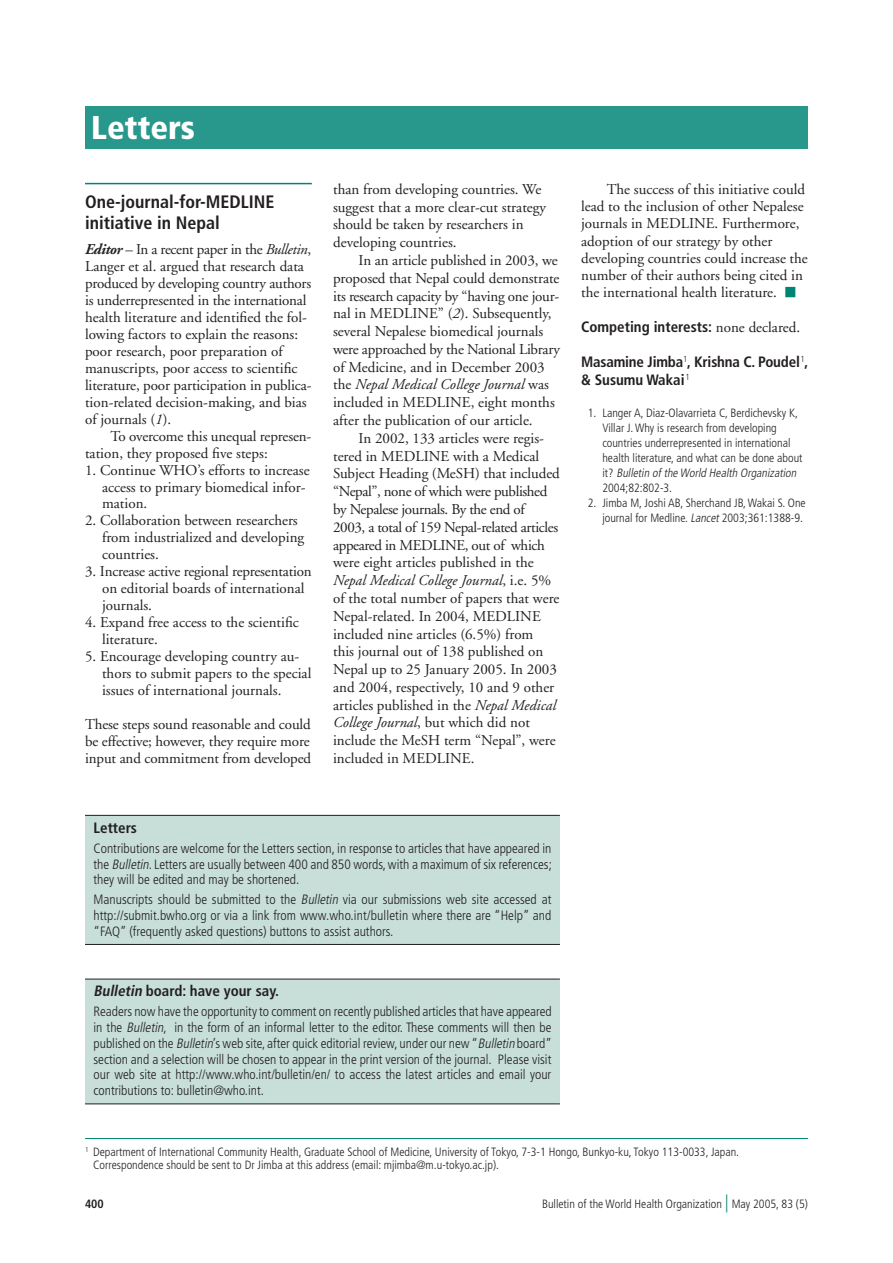
<style>
.page{position:relative;width:893px;height:1263px;background:#fff}
.page>*{position:absolute;margin:0;border:0;box-sizing:border-box;transform-origin:0 0}
.t1{font:900 condensed 33px "Frutiger";color:#fff}
.t2{font:700 condensed 18px/21px "Frutiger";color:#231f20}
.t3{font:15px/17.9px "Adobe Garamond";color:#231f20}
.t4{font:700 condensed 15px/18px "Frutiger";color:#231f20}
.t5{font:300 condensed 13.5px/15.8px "Frutiger";color:#231f20;text-align:justify}
.t6{font:300 condensed 12px/15px "Frutiger";color:#231f20}
.t7{font:700 condensed 12px "Frutiger";color:#231f20}
.s1{font-weight:700;font-style:italic}
.s2{font-style:italic}
.s3{font-family:"Adobe Garamond";font-weight:400;font-stretch:normal}
.s4{font-size:18px;color:#008575}
</style>
<div class="page">
<div style="left:85px;top:106px;width:723px;height:43px;background:#27988b"></div>
<hr style="left:85px;top:183px;width:227px;height:1px;background:#008575">
<hr style="left:85px;top:1138px;width:723px;height:1px;background:#008575">
<div style="left:85px;top:979px;width:475px;height:125px;background:#c7ded9"></div>
<hr style="left:85px;top:979px;width:475px;height:1px;background:#231f20">
<hr style="left:85px;top:1104px;width:475px;height:1px;background:#231f20">
<div style="left:85px;top:815px;width:475px;height:129px;background:#c7ded9"></div>
<hr style="left:85px;top:815px;width:475px;height:1px;background:#231f20">
<hr style="left:85px;top:944px;width:475px;height:1px;background:#231f20">
<h1 class="t1" style="left:91px;top:108px;width:105px">Letters</h1>
<p class="t2" style="left:85px;top:191px;width:191px">One-journal-for-MEDLINE initiative in Nepal</p>
<p class="t3" style="left:85px;top:241px;width:228px;line-height:17px"><span class="s1">Editor</span> – In a recent paper in the <span class="s2">Bulletin</span>, Langer et al. argued that research data produced by developing country authors is underrepresented in the international health literature and identified the fol&shy;lowing factors to explain the reasons: poor research, poor preparation of manuscripts, poor access to scientific literature, poor participation in publica&shy;tion-related decision-making, and bias of journals (<span class="s2">1</span>).</p>
<p class="t3" style="left:85px;top:428px;width:228px;line-height:17px;text-indent:26px">To overcome this unequal represen&shy;tation, they proposed five steps:</p>
<p class="t3" style="left:102px;top:462px;width:209px;line-height:17px;text-indent:-17px">1. Continue WHO’s efforts to increase access to primary biomedical infor&shy;mation.</p>
<p class="t3" style="left:102px;top:513px;width:204px;line-height:17px;text-indent:-17px">2. Collaboration between researchers from industrialized and developing countries.</p>
<p class="t3" style="left:102px;top:563px;width:211px;line-height:17px;text-indent:-17px">3. Increase active regional representation on editorial boards of international journals.</p>
<p class="t3" style="left:102px;top:614px;width:198px;line-height:17px;text-indent:-17px">4. Expand free access to the scientific literature.</p>
<p class="t3" style="left:102px;top:648px;width:211px;line-height:17px;text-indent:-17px">5. Encourage developing country au&shy;thors to submit papers to the special issues of international journals.</p>
<p class="t3" style="left:85px;top:716px;width:228px;line-height:17px;text-align:justify">These steps sound reasonable and could be effective; however, they require more input and commitment from developed</p>
<p class="t3" style="left:333px;top:181px;width:215px">than from developing countries. We suggest that a more clear-cut strategy should be taken by researchers in developing countries.</p>
<p class="t3" style="left:333px;top:252px;width:228px;text-indent:26px">In an article published in 2003, we proposed that Nepal could demonstrate its research capacity by “having one jour&shy;nal in MEDLINE” (<span class="s2">2</span>). Subsequently, several Nepalese biomedical journals were approached by the National Library of Medicine, and in December 2003 the <span class="s2">Nepal Medical College Journal</span> was included in MEDLINE, eight months after the publication of our article.</p>
<p class="t3" style="left:333px;top:430px;width:228px;text-indent:26px">In 2002, 133 articles were regis&shy;tered in MEDLINE with a Medical Subject Heading (MeSH) that included “Nepal”, none of which were published by Nepalese journals. By the end of 2003, a total of 159 Nepal-related articles appeared in MEDLINE, out of which were eight articles published in the <span class="s2">Nepal Medical College Journal</span>, i.e. 5% of the total number of papers that were Nepal-related. In 2004, MEDLINE included nine articles (6.5%) from<br>this journal out of 138 published on Nepal up to 25 January 2005. In 2003 and 2004, respectively, 10 and 9 other articles published in the <span class="s2">Nepal Medical College Journal</span>, but which did not include the MeSH term “Nepal”, were included in MEDLINE.</p>
<p class="t3" style="left:581px;top:181px;width:228px;line-height:17.2px;text-indent:26px">The success of this initiative could lead to the inclusion of other Nepalese journals in MEDLINE. Furthermore, adoption of our strategy by other developing countries could increase the number of their authors being cited in the international health literature.</p>
<p class="t4" style="left:581px;top:318px;width:221px">Competing interests: <span class="s3">none declared.</span></p>
<p class="t4" style="left:581px;top:353px;width:229px">Masamine Jimba<sup>1</sup>, Krishna C. Poudel<sup>1</sup>, &amp; Susumu Wakai<sup>1</sup></p>
<p class="t6" style="left:602px;top:406px;width:202px;text-indent:-15px">1. Langer A, Diaz-Olavarrieta C, Berdichevsky K, Villar J. Why is research from developing countries underrepresented in international health literature, and what can be done about i t ? <span class="s2">Bulletin ofthe World Health Organization </span>2004;82:802-3.</p>
<p class="t6" style="left:588px;top:496px;width:219px;text-align:right">2. Jimba M, Joshi AB, Sherchand JB, Wakai S. One journal for Medline. <span class="s2">Lancet</span>2003;361:1388-9.</p>
<p class="t4" style="left:94px;top:818px;width:45px">Letters</p>
<p class="t5" style="left:94px;top:840px;width:460px">Contributions are welcome for the Letters section, in response to articles that have appeared in the <span class="s2">Bulletin</span>. Letters are usually between 400 and 850 words, with a maximum of six references; they will be edited and may be shortened.</p>
<p class="t5" style="left:94px;top:892px;width:459px">Manuscripts should be submitted to the <span class="s2">Bulletin</span> via our submissions web site accessed at http://submit.bwho.org or via a link from www.who.int/bulletin where there are “Help” and “FAQ” (frequently asked questions) buttons to assist authors.</p>
<p class="t4" style="left:94px;top:982px;width:187px"><span class="s2">Bulletin</span> board: have your say.</p>
<p class="t5" style="left:94px;top:1004px;width:460px">Readers now have the opportunity to comment on recently published articles that have appeared in the <span class="s2">Bulletin</span>, in the form of an informal letter to the editor. These comments will then be published on the <span class="s2">Bulletin</span>’s web site, after quick editorial review, under our new “<span class="s2">Bulletin</span> board” section and a selection will be chosen to appear in the print version of the journal. Please visit our web site at http://www.who.int/bulletin/en/ to access the latest articles and email your contributions to: bulletin@who.int.</p>
<p class="t6" style="left:93px;top:1145px;width:647px;line-height:13.5px;text-indent:-8px"><sup>1</sup> Department of International Community Health, Graduate School of Medicine, University of Tokyo, 7-3-1 Hongo, Bunkyo-ku, Tokyo 113-0033, Japan.<br>Correspondence should be sent to Dr Jimba at this address (email: mjimba@m.u-tokyo.ac.jp).</p>
<p class="t7" style="left:85px;top:1197px;width:20px">400</p>
<p class="t6" style="left:542px;top:1197px;width:267px">Bulletin of the World Health Organization <span class="s4">|</span> May 2005, 83 (5)</p>
</div>
